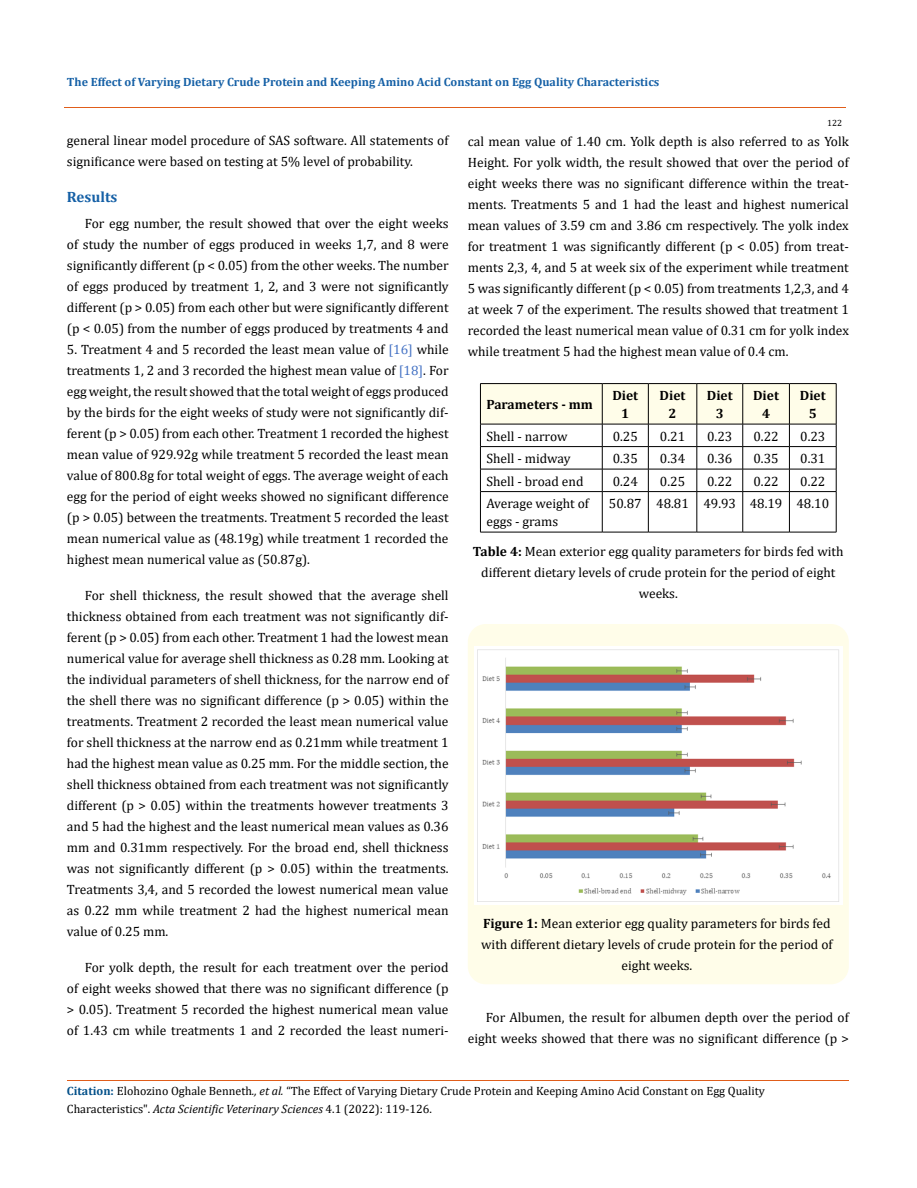
<style>
.page{position:relative;width:917px;height:1188px;background:#fff}
.page>*{position:absolute;margin:0;border:0;box-sizing:border-box;transform-origin:0 0}
.t1{font:700 15px "Cambria";color:#1560a6}
.t2{font:13.5px/21px "Cambria";color:#000;text-align:justify}
.t3{font:700 13.5px/18px "Cambria";color:#000;text-align:center}
.t4{font:12px/18px "Cambria";color:#000}
.t5{font:700 12px "Cambria";color:#1560a6}
.t6{font:9px "Cambria";color:#000}
.s1{color:#4472c4}
.s2{font-weight:700}
.s3{font-weight:700;color:#035089}
.s4{font-style:italic}
</style>
<div class="page">
<hr style="left:480px;top:383px;width:122px;height:1px;background:#000">
<hr style="left:602px;top:383px;width:46px;height:1px;background:#000">
<hr style="left:648px;top:383px;width:48px;height:1px;background:#000">
<hr style="left:696px;top:383px;width:46px;height:1px;background:#000">
<hr style="left:742px;top:383px;width:47px;height:1px;background:#000">
<hr style="left:789px;top:383px;width:47px;height:1px;background:#000">
<svg style="left:480px;top:384px;width:357px;height:107px"></svg>
<hr style="left:480px;top:491px;width:122px;height:1px;background:#000">
<hr style="left:480px;top:492px;width:1px;height:40px;background:#000">
<hr style="left:602px;top:491px;width:46px;height:1px;background:#000">
<hr style="left:602px;top:492px;width:1px;height:40px;background:#000">
<hr style="left:648px;top:491px;width:48px;height:1px;background:#000">
<hr style="left:648px;top:492px;width:1px;height:40px;background:#000">
<hr style="left:696px;top:491px;width:46px;height:1px;background:#000">
<hr style="left:696px;top:492px;width:1px;height:40px;background:#000">
<hr style="left:742px;top:491px;width:47px;height:1px;background:#000">
<hr style="left:742px;top:492px;width:1px;height:40px;background:#000">
<hr style="left:789px;top:491px;width:47px;height:1px;background:#000">
<hr style="left:789px;top:492px;width:1px;height:40px;background:#000">
<hr style="left:836px;top:492px;width:1px;height:40px;background:#000">
<hr style="left:480px;top:532px;width:122px;height:1px;background:#000">
<hr style="left:602px;top:532px;width:46px;height:1px;background:#000">
<hr style="left:648px;top:532px;width:48px;height:1px;background:#000">
<hr style="left:696px;top:532px;width:46px;height:1px;background:#000">
<hr style="left:742px;top:532px;width:47px;height:1px;background:#000">
<hr style="left:789px;top:532px;width:47px;height:1px;background:#000">
<div style="left:468px;top:624px;width:380px;height:360px;background:#fffde9;border-radius:18px"></div>
<img style="left:474px;top:647px;width:368px;height:257px">
<hr style="left:64px;top:108px;width:781px;height:1px;background:#e05d1a">
<hr style="left:67px;top:1080px;width:781px;height:1px;background:#e05d1a">
<p class="t5" style="left:67px;top:73px;width:594px">The Effect of Varying Dietary Crude Protein and Keeping Amino Acid Constant on Egg Quality Characteristics</p>
<p class="t6" style="left:827px;top:118px;width:16px">122</p>
<p class="t2" style="left:67px;top:130px;width:383px">general linear model procedure of SAS software. All statements of significance were based on testing at 5% level of probability.</p>
<p class="t1" style="left:67px;top:187px;width:52px">Results</p>
<p class="t2" style="left:67px;top:213px;width:383px;text-indent:18px">For egg number, the result showed that over the eight weeks of study the number of eggs produced in weeks 1,7, and 8 were significantly different (p &lt; 0.05) from the other weeks. The number of eggs produced by treatment 1, 2, and 3 were not significantly different (p &gt; 0.05) from each other but were significantly different (p &lt; 0.05) from the number of eggs produced by treatments 4 and</p>
<p class="t2" style="left:67px;top:339px;width:383px">5. Treatment 4 and 5 recorded the least mean value of <span class="s1">[16]</span> while treatments 1, 2 and 3 recorded the highest mean value of <span class="s1">[18]</span>. For egg weight, the result showed that the total weight of eggs produced by the birds for the eight weeks of study were not significantly dif&shy;ferent (p &gt; 0.05) from each other. Treatment 1 recorded the highest mean value of 929.92g while treatment 5 recorded the least mean value of 800.8g for total weight of eggs. The average weight of each egg for the period of eight weeks showed no significant difference (p &gt; 0.05) between the treatments. Treatment 5 recorded the least mean numerical value as (48.19g) while treatment 1 recorded the highest mean numerical value as (50.87g).</p>
<p class="t2" style="left:67px;top:585px;width:383px;text-indent:18px">For shell thickness, the result showed that the average shell thickness obtained from each treatment was not significantly dif&shy;ferent (p &gt; 0.05) from each other. Treatment 1 had the lowest mean numerical value for average shell thickness as 0.28 mm. Looking at the individual parameters of shell thickness, for the narrow end of the shell there was no significant difference (p &gt; 0.05) within the treatments. Treatment 2 recorded the least mean numerical value for shell thickness at the narrow end as 0.21mm while treatment 1 had the highest mean value as 0.25 mm. For the middle section, the shell thickness obtained from each treatment was not significantly different (p &gt; 0.05) within the treatments however treatments 3 and 5 had the highest and the least numerical mean values as 0.36 mm and 0.31mm respectively. For the broad end, shell thickness was not significantly different (p &gt; 0.05) within the treatments.<br>Treatments 3,4, and 5 recorded the lowest numerical mean value as 0.22 mm while treatment 2 had the highest numerical mean value of 0.25 mm.</p>
<p class="t2" style="left:67px;top:957px;width:383px;text-indent:18px">For yolk depth, the result for each treatment over the period of eight weeks showed that there was no significant difference (p &gt; 0.05). Treatment 5 recorded the highest numerical mean value of 1.43 cm while treatments 1 and 2 recorded the least numeri-</p>
<p class="t2" style="left:468px;top:130px;width:382px">cal mean value of 1.40 cm. Yolk depth is also referred to as Yolk Height. For yolk width, the result showed that over the period of eight weeks there was no significant difference within the treat&shy;ments. Treatments 5 and 1 had the least and highest numerical mean values of 3.59 cm and 3.86 cm respectively. The yolk index for treatment 1 was significantly different (p &lt; 0.05) from treat&shy;ments 2,3, 4, and 5 at week six of the experiment while treatment 5 was significantly different (p &lt; 0.05) from treatments 1,2,3, and 4 at week 7 of the experiment. The results showed that treatment 1 recorded the least numerical mean value of 0.31 cm for yolk index while treatment 5 had the highest mean value of 0.4 cm.</p>
<p class="t3" style="left:486px;top:395px;width:108px">Parameters - mm</p>
<p class="t3" style="left:612px;top:386px;width:27px">Diet<br>1</p>
<p class="t3" style="left:659px;top:386px;width:27px">Diet<br>2</p>
<p class="t3" style="left:706px;top:386px;width:27px">Diet<br>3</p>
<p class="t3" style="left:753px;top:386px;width:27px">Diet<br>4</p>
<p class="t3" style="left:799px;top:386px;width:27px">Diet<br>5</p>
<p class="t2" style="left:486px;top:425px;width:83px">Shell - narrow</p>
<p class="t2" style="left:612px;top:425px;width:27px">0.25</p>
<p class="t2" style="left:660px;top:425px;width:27px">0.21</p>
<p class="t2" style="left:707px;top:425px;width:27px">0.23</p>
<p class="t2" style="left:753px;top:425px;width:27px">0.22</p>
<p class="t2" style="left:800px;top:425px;width:27px">0.23</p>
<p class="t2" style="left:486px;top:448px;width:86px">Shell - midway</p>
<p class="t2" style="left:612px;top:448px;width:27px">0.35</p>
<p class="t2" style="left:660px;top:448px;width:27px">0.34</p>
<p class="t2" style="left:707px;top:448px;width:27px">0.36</p>
<p class="t2" style="left:753px;top:448px;width:27px">0.35</p>
<p class="t2" style="left:800px;top:448px;width:27px">0.31</p>
<p class="t2" style="left:486px;top:470px;width:99px">Shell - broad end</p>
<p class="t2" style="left:612px;top:470px;width:27px">0.24</p>
<p class="t2" style="left:660px;top:470px;width:27px">0.25</p>
<p class="t2" style="left:707px;top:470px;width:27px">0.22</p>
<p class="t2" style="left:753px;top:470px;width:27px">0.22</p>
<p class="t2" style="left:800px;top:470px;width:27px">0.22</p>
<p class="t2" style="left:486px;top:494px;width:104px;line-height:18px">Average weight of eggs - grams</p>
<p class="t2" style="left:609px;top:493px;width:222px">50.87 48.81 49.93 48.19 48.10</p>
<p class="t2" style="left:473px;top:541px;width:372px;text-align:center"><span class="s2">Table 4:</span> Mean exterior egg quality parameters for birds fed with different dietary levels of crude protein for the period of eight weeks.</p>
<p class="t2" style="left:481px;top:913px;width:353px;text-align:center"><span class="s2">Figure 1:</span> Mean exterior egg quality parameters for birds fed with different dietary levels of crude protein for the period of eight weeks.</p>
<p class="t2" style="left:468px;top:1006px;width:382px;text-align:right">For Albumen, the result for albumen depth over the period of eight weeks showed that there was no significant difference (p &gt;</p>
<p class="t4" style="left:67px;top:1082px;width:699px"><span class="s3">Citation:</span> Elohozino Oghale Benneth<span class="s4">., et al.</span> “The Effect of Varying Dietary Crude Protein and Keeping Amino Acid Constant on Egg Quality<br>Characteristics". <span class="s4">Acta Scientific Veterinary Sciences</span> 4.1 (2022): 119-126.</p>
</div>
